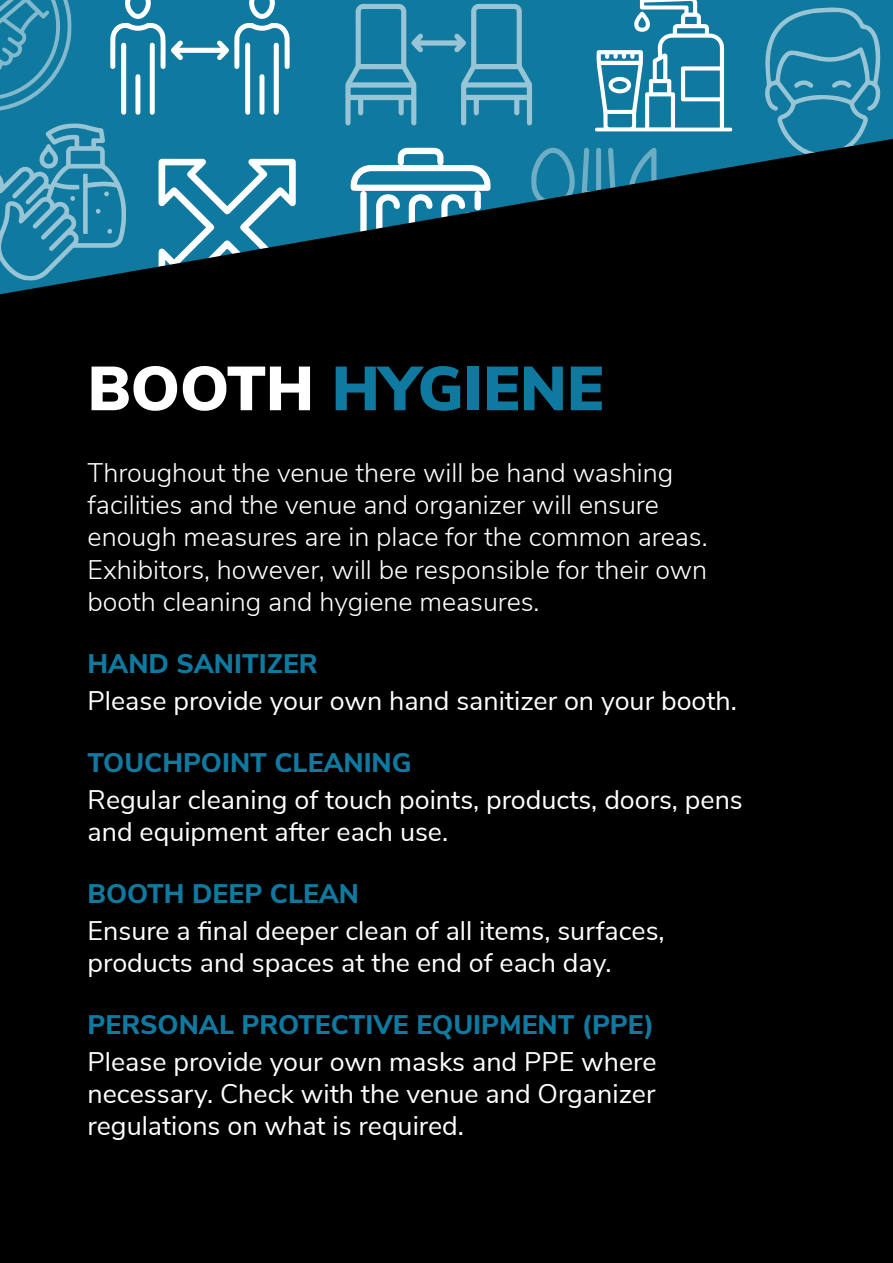
<style>
.page{position:relative;width:893px;height:1263px;background:#fff}
.page>*{position:absolute;margin:0;border:0;box-sizing:border-box;transform-origin:0 0}
.t1{font:900 61.95px "Nunito Sans";color:#1079a0}
.t2{font:26.85px/32.2px "Nunito Sans";color:#fff}
.t3{font:300 26.85px/32.2px "Nunito Sans";color:#fff}
.t4{font:800 26.85px "Nunito Sans";color:#1079a0}
.s1{color:#fff}
</style>
<div class="page">
<div style="left:0;top:0;width:893px;height:338px;background:#1079a0"></div>
<svg style="left:45px;top:123px;width:60px;height:16px"></svg>
<svg style="left:765px;top:8px;width:115px;height:131px"></svg>
<svg style="left:595px;top:0;width:137px;height:132px"></svg>
<svg style="left:345px;top:4px;width:187px;height:121px"></svg>
<svg style="left:110px;top:0;width:180px;height:115px"></svg>
<div style="left:0;top:139px;width:893px;height:1124px;background:#000"></div>
<svg style="left:0;top:0;width:72px;height:111px"></svg>
<h1 class="t1" style="left:88px;top:343px;width:518px"><span class="s1">BOOTH</span> HYGIENE</h1>
<p class="t3" style="left:88px;top:455px;width:621px">Throughout the venue there will be hand washing facilities and the venue and organizer will ensure enough measures are in place for the common areas.<br>Exhibitors, however, will be responsible for their own booth cleaning and hygiene measures.</p>
<p class="t4" style="left:88px;top:644px;width:232px">HAND SANITIZER</p>
<p class="t2" style="left:88px;top:683px;width:651px">Please provide your own hand sanitizer on your booth.</p>
<p class="t4" style="left:88px;top:743px;width:325px">TOUCHPOINT CLEANING</p>
<p class="t2" style="left:88px;top:781px;width:657px">Regular cleaning of touch points, products, doors, pens and equipment after each use.</p>
<p class="t4" style="left:88px;top:874px;width:273px">BOOTH DEEP CLEAN</p>
<p class="t2" style="left:88px;top:913px;width:579px">Ensure a final deeper clean of all items, surfaces, products and spaces at the end of each day.</p>
<p class="t4" style="left:88px;top:1005px;width:568px">PERSONAL PROTECTIVE EQUIPMENT (PPE)</p>
<p class="t2" style="left:88px;top:1044px;width:570px;text-align:justify">Please provide your own masks and PPE where necessary. Check with the venue and Organizer regulations on what is required.</p>
</div>
